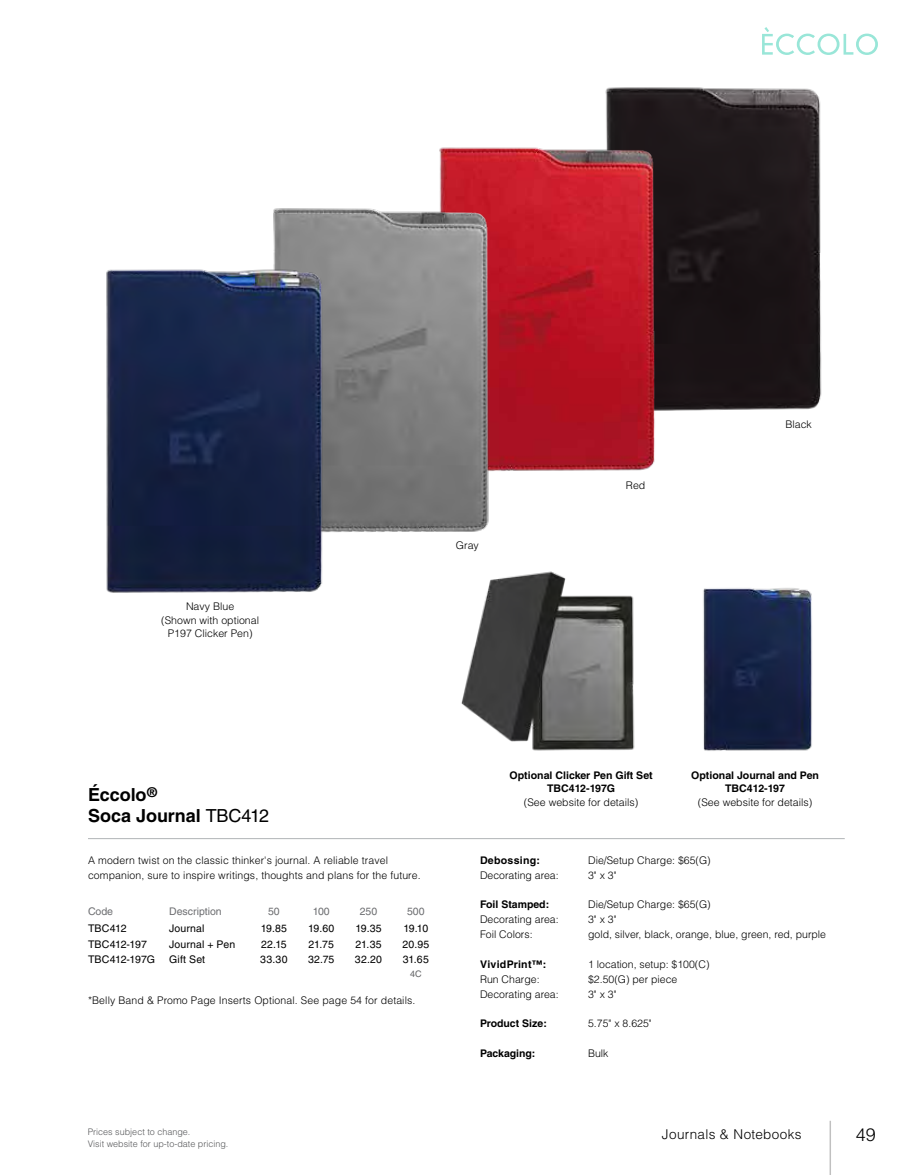
<style>
.page{position:relative;width:905px;height:1175px;background:#fff}
.page>*{position:absolute;margin:0;border:0;box-sizing:border-box;transform-origin:0 0}
.t1{font:700 18px/20.2px "Helvetica LT Std";letter-spacing:-.005em;color:#000}
.t2{font:300 18px "Helvetica LT Std";color:#000}
.t3{font:300 13.5px "Helvetica LT Std";letter-spacing:.025em;color:#000}
.t4{font:300 10.5px/13.5px "Helvetica LT Std";color:#000}
.t5{font:700 10.5px/13.5px "Helvetica LT Std";color:#000;text-align:center}
.t6{font:10.5px "Helvetica LT Std";letter-spacing:.015em;color:#000}
.t7{font:10.5px "Helvetica LT Std";color:#6d6e71}
.t8{font:700 10.5px "Helvetica LT Std";letter-spacing:.025em;color:#000}
.t9{font:10.5px "Helvetica LT Std";letter-spacing:-.005em;color:#000}
.t10{font:300 9px/12px "Helvetica LT Std";color:#58595b}
.t11{font:9px "Helvetica LT Std";color:#636466}
.s1{font-weight:400}
</style>
<div class="page">
<hr style="left:88px;top:838px;width:756px;height:1px;background:#b1b4b6">
<img style="left:605px;top:87px;width:217px;height:324px">
<img style="left:461px;top:571px;width:174px;height:180px">
<img style="left:703px;top:588px;width:109px;height:163px">
<img style="left:439px;top:128px;width:249px;height:343px">
<img style="left:273px;top:188px;width:249px;height:344px">
<img style="left:106px;top:249px;width:250px;height:344px">
<hr style="left:829px;top:1120px;width:2px;height:54px;background:#000">
<svg style="left:762px;top:27px;width:116px;height:28px"></svg>
<p class="t4" style="left:161px;top:599px;width:99px;text-align:center">Navy Blue<br>(Shown with optional<br>P197 Clicker Pen)</p>
<p class="t4" style="left:456px;top:538px;width:24px">Gray</p>
<p class="t4" style="left:626px;top:478px;width:21px">Red</p>
<p class="t4" style="left:785px;top:417px;width:28px">Black</p>
<h1 class="t1" style="left:88px;top:784px;width:182px">Éccolo<sup>®<br></sup>Soca Journal <span class="s1">TBC412</span></h1>
<p class="t4" style="left:88px;top:852px;width:334px;line-height:15px">A modern twist on the classic thinker's journal. A reliable travel companion, sure to inspire writings, thoughts and plans for the future.</p>
<p class="t7" style="left:88px;top:905px;width:27px">Code</p>
<p class="t7" style="left:169px;top:905px;width:54px">Description</p>
<p class="t7" style="left:268px;top:905px;width:13px">50</p>
<p class="t7" style="left:313px;top:905px;width:18px">100</p>
<p class="t7" style="left:360px;top:905px;width:19px">250</p>
<p class="t7" style="left:407px;top:905px;width:19px">500</p>
<p class="t6" style="left:88px;top:922px;width:40px">TBC412</p>
<p class="t6" style="left:169px;top:922px;width:37px">Journal</p>
<p class="t6" style="left:261px;top:922px;width:28px">19.85</p>
<p class="t6" style="left:308px;top:922px;width:28px">19.60</p>
<p class="t6" style="left:355px;top:922px;width:28px">19.35</p>
<p class="t6" style="left:403px;top:922px;width:26px">19.10</p>
<p class="t6" style="left:88px;top:937px;width:60px">TBC412-197</p>
<p class="t6" style="left:169px;top:937px;width:68px">Journal + Pen</p>
<p class="t6" style="left:261px;top:937px;width:27px">22.15</p>
<p class="t6" style="left:308px;top:937px;width:27px">21.75</p>
<p class="t6" style="left:355px;top:937px;width:28px">21.35</p>
<p class="t6" style="left:402px;top:937px;width:28px">20.95</p>
<p class="t9" style="left:88px;top:953px;width:69px">TBC412-197G</p>
<p class="t6" style="left:169px;top:953px;width:38px">Gift Set</p>
<p class="t6" style="left:260px;top:953px;width:29px">33.30</p>
<p class="t6" style="left:308px;top:953px;width:28px">32.75</p>
<p class="t6" style="left:355px;top:953px;width:29px">32.20</p>
<p class="t6" style="left:403px;top:953px;width:27px">31.65</p>
<p class="t11" style="left:410px;top:968px;width:13px">4C</p>
<p class="t4" style="left:88px;top:993px;width:329px">*Belly Band &amp; Promo Page Inserts Optional. See page 54 for details.</p>
<p class="t10" style="left:88px;top:1125px;width:142px">Prices subject to change.<br>Visit website for up-to-date pricing.</p>
<p class="t5" style="left:509px;top:768px;width:145px">Optional Clicker Pen Gift Set<br>TBC412-197G</p>
<p class="t4" style="left:524px;top:795px;width:116px">(See website for details)</p>
<p class="t5" style="left:691px;top:768px;width:129px">Optional Journal and Pen<br>TBC412-197</p>
<p class="t4" style="left:698px;top:795px;width:116px">(See website for details)</p>
<p class="t8" style="left:480px;top:853px;width:62px">Debossing:</p>
<p class="t4" style="left:588px;top:853px;width:124px">Die/Setup Charge: $65(G)</p>
<p class="t4" style="left:480px;top:868px;width:80px">Decorating area:</p>
<p class="t4" style="left:588px;top:868px;width:30px">3" x 3"</p>
<p class="t5" style="left:480px;top:897px;width:71px">Foil Stamped:</p>
<p class="t4" style="left:588px;top:897px;width:124px">Die/Setup Charge: $65(G)</p>
<p class="t4" style="left:480px;top:912px;width:80px">Decorating area:</p>
<p class="t4" style="left:588px;top:912px;width:30px">3" x 3"</p>
<p class="t4" style="left:480px;top:927px;width:54px">Foil Colors:</p>
<p class="t4" style="left:588px;top:927px;width:239px">gold, silver, black, orange, blue, green, red, purple</p>
<p class="t8" style="left:480px;top:957px;width:68px">VividPrint™:</p>
<p class="t4" style="left:588px;top:957px;width:123px">1 location, setup: $100(C)</p>
<p class="t4" style="left:480px;top:972px;width:61px">Run Charge:</p>
<p class="t4" style="left:588px;top:972px;width:91px">$2.50(G) per piece</p>
<p class="t4" style="left:480px;top:987px;width:80px">Decorating area:</p>
<p class="t4" style="left:588px;top:987px;width:30px">3" x 3"</p>
<p class="t5" style="left:480px;top:1016px;width:68px">Product Size:</p>
<p class="t4" style="left:588px;top:1016px;width:65px">5.75" x 8.625"</p>
<p class="t5" style="left:480px;top:1046px;width:57px">Packaging:</p>
<p class="t4" style="left:588px;top:1046px;width:22px">Bulk</p>
<p class="t3" style="left:662px;top:1125px;width:141px">Journals &amp; Notebooks</p>
<h1 class="t2" style="left:855px;top:1123px;width:22px">49</h1>
</div>
